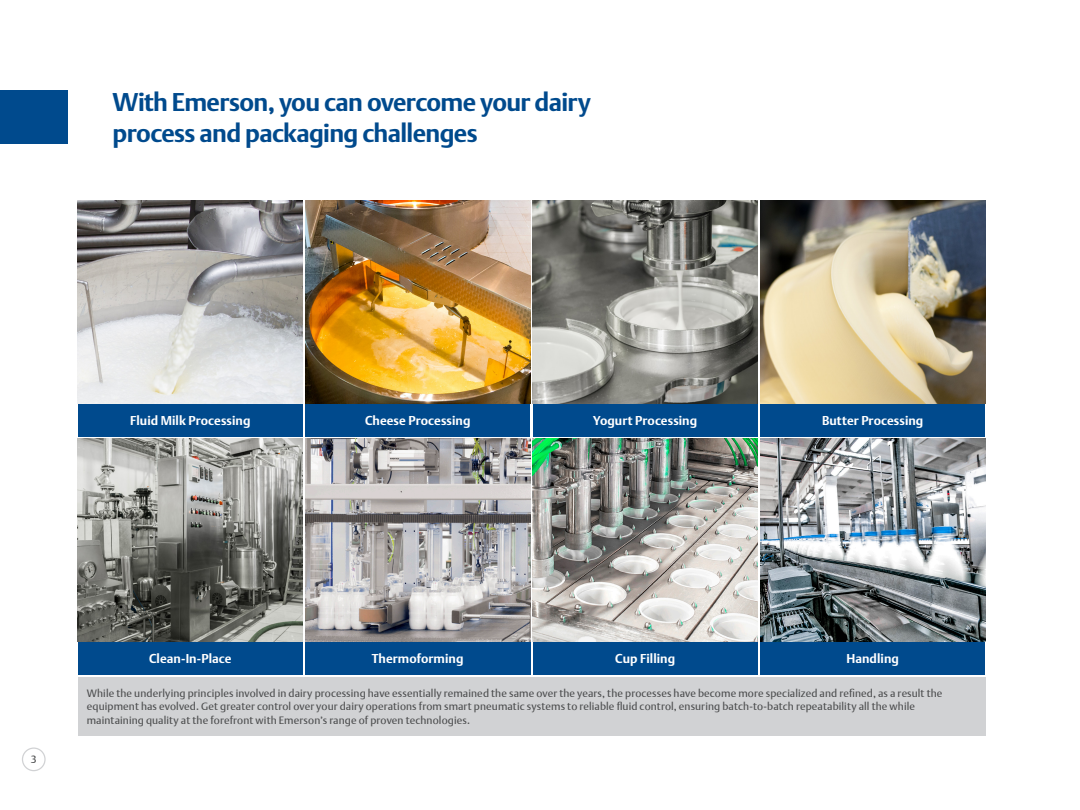
<style>
.page{position:relative;width:1080px;height:810px;background:#fff}
.page>*{position:absolute;margin:0;border:0;box-sizing:border-box;transform-origin:0 0}
.t1{font:700 25px/31.2px "DTL Argo T";letter-spacing:-.025em;color:#004a8d}
.t2{font:700 12.5px "DTL Argo T";letter-spacing:.005em;color:#fff}
.t3{font:10.62px/13.8px "DTL Argo T";letter-spacing:.01em;color:#4b4c4d}
</style>
<div class="page">
<div style="left:22px;top:748px;width:24px;height:23px;border:1px solid #d1d2d4;border-radius:50%"></div>
<div style="left:0;top:90px;width:68px;height:53px;background:#004a8d"></div>
<div style="left:760px;top:403px;width:225px;height:34px;background:#004a8d"></div>
<img style="left:760px;top:201px;width:225px;height:202px">
<div style="left:78px;top:403px;width:225px;height:34px;background:#004a8d"></div>
<img style="left:78px;top:201px;width:225px;height:202px">
<div style="left:533px;top:403px;width:225px;height:34px;background:#004a8d"></div>
<img style="left:533px;top:201px;width:225px;height:202px">
<div style="left:305px;top:403px;width:225px;height:34px;background:#004a8d"></div>
<img style="left:305px;top:201px;width:225px;height:202px">
<div style="left:78px;top:677px;width:907px;height:58px;background:#d1d2d4"></div>
<div style="left:533px;top:641px;width:225px;height:34px;background:#004a8d"></div>
<img style="left:533px;top:439px;width:225px;height:202px">
<div style="left:760px;top:641px;width:225px;height:34px;background:#004a8d"></div>
<img style="left:760px;top:439px;width:225px;height:202px">
<div style="left:305px;top:641px;width:225px;height:34px;background:#004a8d"></div>
<img style="left:305px;top:439px;width:225px;height:202px">
<div style="left:78px;top:641px;width:225px;height:34px;background:#004a8d"></div>
<img style="left:78px;top:439px;width:225px;height:202px">
<p class="t1" style="left:112px;top:86px;width:480px">With Emerson, you can overcome your dairy process and packaging challenges</p>
<p class="t2" style="left:130px;top:413px;width:122px">Fluid Milk Processing</p>
<p class="t2" style="left:365px;top:413px;width:107px">Cheese Processing</p>
<p class="t2" style="left:593px;top:413px;width:105px">Yogurt Processing</p>
<p class="t2" style="left:822px;top:413px;width:103px">Butter Processing</p>
<p class="t3" style="left:31px;top:753px;width:7px">3</p>
<p class="t2" style="left:149px;top:651px;width:84px">Clean-In-Place</p>
<p class="t2" style="left:372px;top:651px;width:93px">Thermoforming</p>
<p class="t2" style="left:615px;top:651px;width:61px">Cup Filling</p>
<p class="t2" style="left:846px;top:651px;width:54px">Handling</p>
<p class="t3" style="left:87px;top:686px;width:857px">While the underlying principles involved in dairy processing have essentially remained the same over the years, the processes have become more specialized and refined, as a result the equipment has evolved. Get greater control over your dairy operations from smart pneumatic systems to reliable fluid control, ensuring batch-to-batch repeatability all the while maintaining quality at the forefront with Emerson’s range of proven technologies.</p>
</div>
